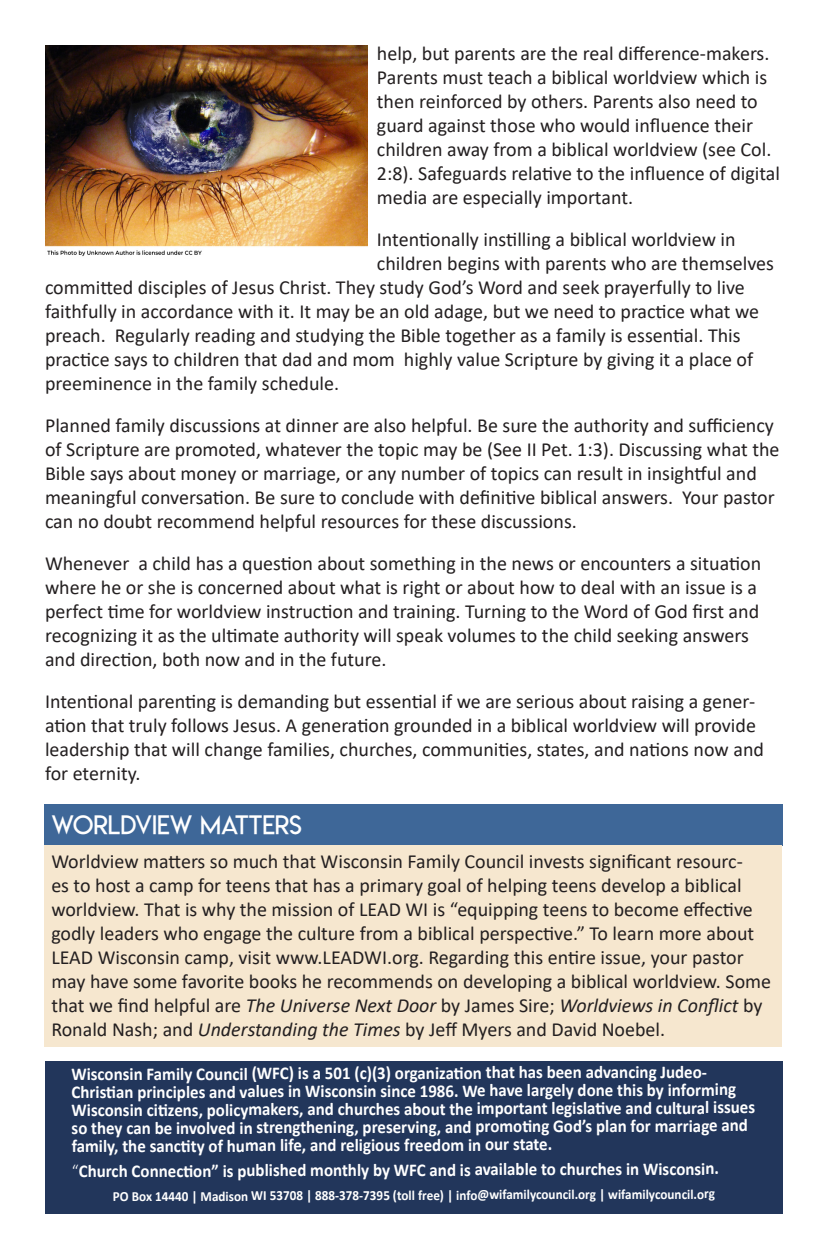
<style>
.page{position:relative;width:828px;height:1260px;background:#fff}
.page>*{position:absolute;margin:0;border:0;box-sizing:border-box;transform-origin:0 0}
.Back_page_title{font:26px "Lemon Milklight";color:#fff}
.Body_Text{font:20px/24px "Calibri";color:#231f20}
.t1{font:700 18px/18.2px "Calibri";letter-spacing:-.005em;color:#fff;scale:.94 1}
.t2{font:700 14px "Calibri";letter-spacing:-.005em;color:#fff;scale:.94 1}
.s1{font-style:italic}
.s2{font-weight:300}
</style>
<div class="page">
<div style="left:44px;top:804px;width:739px;height:42px;background:#3e6798"></div>
<div style="left:44px;top:845px;width:738px;height:202px;background:#f6e7cf"></div>
<div style="left:45px;top:1061px;width:738px;height:153px;background:#22365b"></div>
<img style="left:45px;top:45px;width:323px;height:212px">
<p class="Body_Text" style="left:377px;top:41px;width:405px">help, but parents are the real difference-makers.<br>Parents must teach a biblical worldview which is then reinforced by others. Parents also need to guard against those who would influence their children away from a biblical worldview (see Col.<br>2:8). Safeguards relative to the influence of digital media are especially important.</p>
<p class="Body_Text" style="left:377px;top:227px;width:360px">Intentionally instilling a biblical worldview in</p>
<p class="Body_Text" style="left:377px;top:251px;width:399px">children begins with parents who are themselves</p>
<p class="Body_Text" style="left:45px;top:275px;width:701px">committed disciples of Jesus Christ. They study God’s Word and seek prayerfully to live</p>
<p class="Body_Text" style="left:45px;top:299px;width:716px">faithfully in accordance with it. It may be an old adage, but we need to practice what we</p>
<p class="Body_Text" style="left:45px;top:323px;width:697px">preach. Regularly reading and studying the Bible together as a family is essential. This</p>
<p class="Body_Text" style="left:45px;top:347px;width:710px">practice says to children that dad and mom highly value Scripture by giving it a place of</p>
<p class="Body_Text" style="left:45px;top:371px;width:296px">preeminence in the family schedule.</p>
<p class="Body_Text" style="left:45px;top:413px;width:736px">Planned family discussions at dinner are also helpful. Be sure the authority and sufficiency of Scripture are promoted, whatever the topic may be (See II Pet. 1:3). Discussing what the Bible says about money or marriage, or any number of topics can result in insightful and meaningful conversation. Be sure to conclude with definitive biblical answers. Your pastor can no doubt recommend helpful resources for these discussions.</p>
<p class="Body_Text" style="left:45px;top:551px;width:718px">Whenever a child has a question about something in the news or encounters a situation where he or she is concerned about what is right or about how to deal with an issue is a perfect time for worldview instruction and training. Turning to the Word of God first and recognizing it as the ultimate authority will speak volumes to the child seeking answers and direction, both now and in the future.</p>
<p class="Body_Text" style="left:45px;top:689px;width:721px">Intentional parenting is demanding but essential if we are serious about raising a gener&shy;ation that truly follows Jesus. A generation grounded in a biblical worldview will provide leadership that will change families, churches, communities, states, and nations now and for eternity.</p>
<p class="Back_page_title" style="left:51px;top:809px;width:252px">WORLDVIEW MATTERS</p>
<p class="Body_Text" style="left:51px;top:849px;width:721px">Worldview matters so much that Wisconsin Family Council invests significant resourc-<br>es to host a camp for teens that has a primary goal of helping teens develop a biblical worldview. That is why the mission of LEAD WI is “equipping teens to become effective godly leaders who engage the culture from a biblical perspective.” To learn more about LEAD Wisconsin camp, visit www.LEADWI.org. Regarding this entire issue, your pastor may have some favorite books he recommends on developing a biblical worldview. Some that we find helpful are <span class="s1">The Universe Next Door</span> by James Sire; <span class="s1">Worldviews in Conflict</span> by Ronald Nash; and <span class="s1">Understanding the Times</span> by Jeff Myers and David Noebel.</p>
<p class="t1" style="left:71px;top:1064px;width:678px">Wisconsin Family Council (WFC) is a 501 (c)(3) organization that has been advancing Judeo-</p>
<p class="t1" style="left:71px;top:1082px;width:729px">Christian principles and values in Wisconsin since 1986. We have largely done this by informing Wisconsin citizens, policymakers, and churches about the important legislative and cultural issues so they can be involved in strengthening, preserving, and promoting God’s plan for marriage and family, the sanctity of human life, and religious freedom in our state.</p>
<p class="t1" style="left:72px;top:1161px;width:690px"><span class="s2">“</span>Church Connection” is published monthly by WFC and is available to churches in Wisconsin.</p>
<p class="t2" style="left:113px;top:1185px;width:642px">PO Box 14440 | Madison WI 53708 | 888-378-7395 (toll free) | info@wifamilycouncil.org | wifamilycouncil.org</p>
</div>
